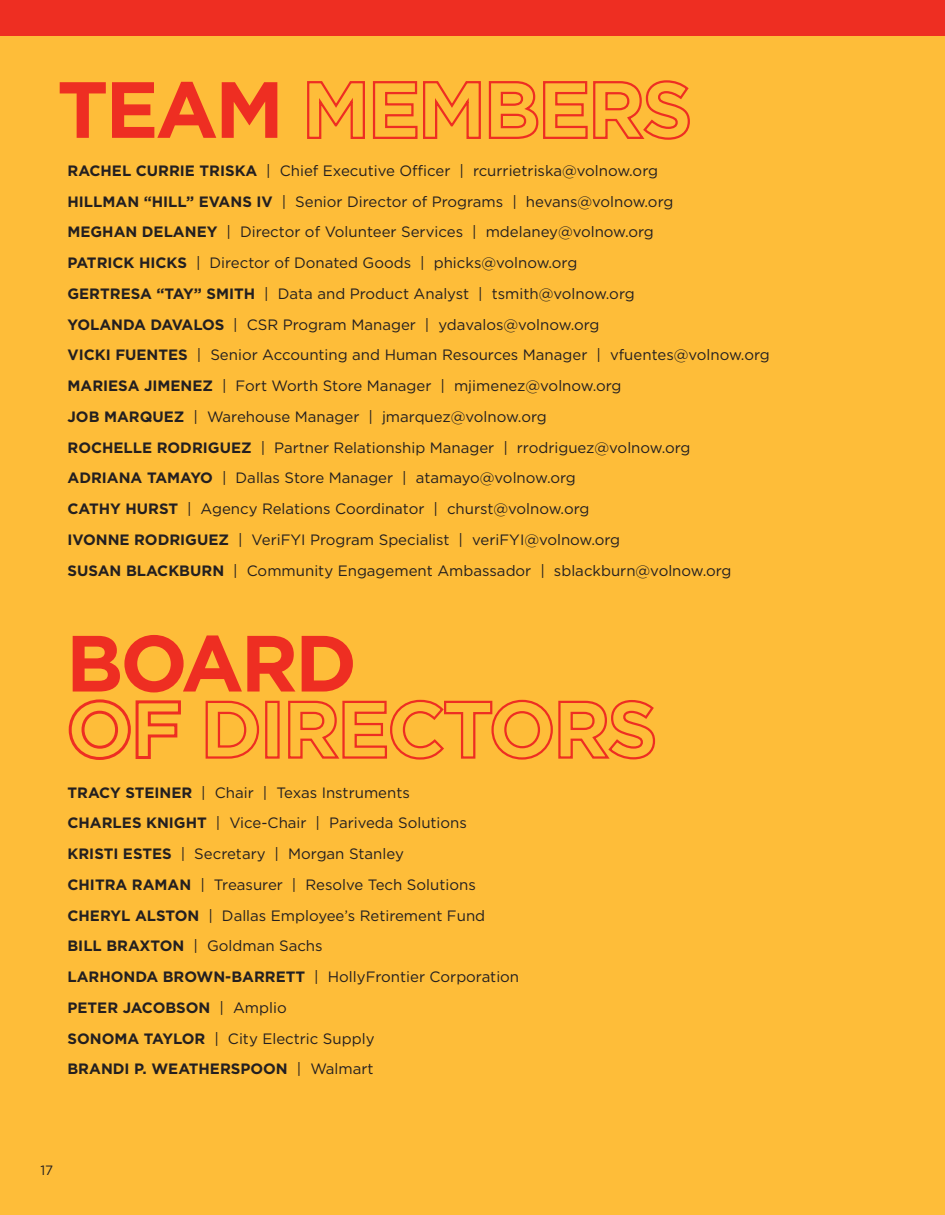
<style>
.page{position:relative;width:945px;height:1215px;background:#fff}
.page>*{position:absolute;margin:0;border:0;box-sizing:border-box;transform-origin:0 0}
.t1{font:700 79.5px/66px "Gotham";letter-spacing:-.04em;color:#ee2e22}
.t2{font:15px/30.8px "Gotham";color:#231f20}
.t3{font:13.5px "Gotham";color:#231f20}
.s1{font-weight:700}
</style>
<div class="page">
<div style="left:0;top:14px;width:944px;height:1201px;background:#febd39"></div>
<div style="left:0;top:0;width:945px;height:35px;background:#ee2e22"></div>
<p class="t1" style="left:57px;top:76px;width:637px">TEAM MEMBERS</p>
<p class="t2" style="left:68px;top:155px;width:704px"><span class="s1">RACHEL CURRIE TRISKA</span> | Chief Executive Officer | rcurrietriska@volnow.org<br><span class="s1">HILLMAN “HILL” EVANS IV</span> | Senior Director of Programs | hevans@volnow.org<br><span class="s1">MEGHAN DELANEY</span> | Director of Volunteer Services | mdelaney@volnow.org<br><span class="s1">PATRICK HICKS</span> | Director of Donated Goods | phicks@volnow.org<br><span class="s1">GERTRESA “TAY” SMITH</span> | Data and Product Analyst | tsmith@volnow.org<br><span class="s1">YOLANDA DAVALOS</span> | CSR Program Manager | ydavalos@volnow.org<br><span class="s1">VICKI FUENTES</span> | Senior Accounting and Human Resources Manager | vfuentes@volnow.org <span class="s1">MARIESA JIMENEZ</span> | Fort Worth Store Manager | mjimenez@volnow.org<br><span class="s1">JOB MARQUEZ</span> | Warehouse Manager | jmarquez@volnow.org<br><span class="s1">ROCHELLE RODRIGUEZ</span> | Partner Relationship Manager | rrodriguez@volnow.org<br><span class="s1">ADRIANA TAMAYO</span> | Dallas Store Manager | atamayo@volnow.org<br><span class="s1">CATHY HURST</span> | Agency Relations Coordinator | churst@volnow.org<br><span class="s1">IVONNE RODRIGUEZ</span> | VeriFYI Program Specialist | veriFYI@volnow.org<br><span class="s1">SUSAN BLACKBURN</span> | Community Engagement Ambassador | sblackburn@volnow.org</p>
<p class="t1" style="left:66px;top:630px;width:593px">BOARD<br>OF DIRECTORS</p>
<p class="t2" style="left:68px;top:777px;width:453px"><span class="s1">TRACY STEINER</span> | Chair | Texas Instruments<br><span class="s1">CHARLES KNIGHT</span> | Vice-Chair | Pariveda Solutions <span class="s1">KRISTI ESTES</span> | Secretary | Morgan Stanley<br><span class="s1">CHITRA RAMAN</span> | Treasurer | Resolve Tech Solutions <span class="s1">CHERYL ALSTON</span> | Dallas Employee’s Retirement Fund <span class="s1">BILL BRAXTON</span> | Goldman Sachs<br><span class="s1">LARHONDA BROWN-BARRETT</span> | HollyFrontier Corporation <span class="s1">PETER JACOBSON</span> | Amplio<br><span class="s1">SONOMA TAYLOR</span> | City Electric Supply<br><span class="s1">BRANDI P. WEATHERSPOON</span> | Walmart</p>
<p class="t3" style="left:40px;top:1161px;width:14px">17</p>
</div>
